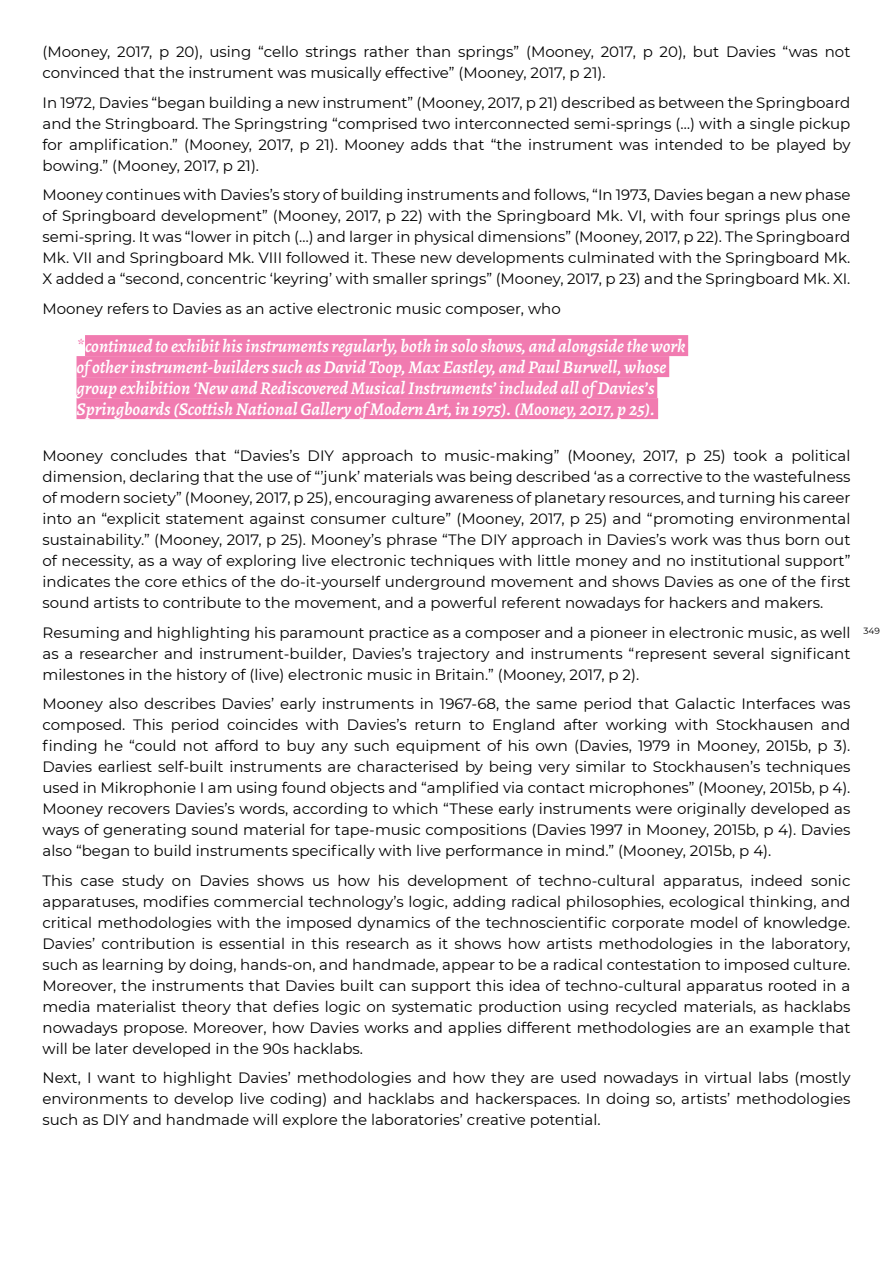
<style>
.page{position:relative;width:893px;height:1263px;background:#fff}
.page>*{position:absolute;margin:0;border:0;box-sizing:border-box;transform-origin:0 0}
.t1{font:italic 600 18px/21px "Alegreya";color:#fff}
.t2{font:15px/21px "Montserrat";color:#000;text-align:justify}
.t3{font:9px "Montserrat";color:#000}
.s1{font-weight:400;color:#f17bb0}
</style>
<div class="page">
<div style="left:85px;top:335px;width:603px;height:21px;background:#f17bb0"></div>
<div style="left:77px;top:356px;width:592px;height:21px;background:#f17bb0"></div>
<div style="left:77px;top:377px;width:580px;height:21px;background:#f17bb0"></div>
<div style="left:77px;top:398px;width:581px;height:21px;background:#f17bb0"></div>
<p class="t2" style="left:43px;top:41px;width:809px">(Mooney, 2017, p 20), using “cello strings rather than springs” (Mooney, 2017, p 20), but Davies “was not convinced that the instrument was musically effective” (Mooney, 2017, p 21).</p>
<p class="t2" style="left:43px;top:91px;width:809px">In 1972, Davies “began building a new instrument” (Mooney, 2017, p 21) described as between the Springboard and the Stringboard. The Springstring “comprised two interconnected semi-springs (…) with a single pickup for amplification.” (Mooney, 2017, p 21). Mooney adds that “the instrument was intended to be played by bowing.” (Mooney, 2017, p 21).</p>
<p class="t2" style="left:43px;top:184px;width:809px">Mooney continues with Davies’s story of building instruments and follows, “In 1973, Davies began a new phase of Springboard development” (Mooney, 2017, p 22) with the Springboard Mk. VI, with four springs plus one semi-spring. It was “lower in pitch (…) and larger in physical dimensions” (Mooney, 2017, p 22). The Springboard Mk. VII and Springboard Mk. VIII followed it. These new developments culminated with the Springboard Mk.<br>X added a “second, concentric ‘keyring’ with smaller springs” (Mooney, 2017, p 23) and the Springboard Mk. XI.</p>
<p class="t2" style="left:43px;top:297px;width:520px">Mooney refers to Davies as an active electronic music composer, who</p>
<p class="t1" style="left:77px;top:335px;width:610px"><span class="s1">*</span>continued to exhibit his instruments regularly, both in solo shows, and alongside the work of other instrument-builders such as David Toop, Max Eastley, and Paul Burwell, whose group exhibition ‘New and Rediscovered Musical Instruments’ included all of Davies’s Springboards (Scottish National Gallery of Modern Art, in 1975). (Mooney, 2017, p 25).</p>
<p class="t2" style="left:43px;top:445px;width:809px">Mooney concludes that “Davies’s DIY approach to music-making” (Mooney, 2017, p 25) took a political dimension, declaring that the use of “’junk’ materials was being described ‘as a corrective to the wastefulness of modern society” (Mooney, 2017, p 25), encouraging awareness of planetary resources, and turning his career into an “explicit statement against consumer culture” (Mooney, 2017, p 25) and “promoting environmental sustainability.” (Mooney, 2017, p 25). Mooney’s phrase “The DIY approach in Davies’s work was thus born out of necessity, as a way of exploring live electronic techniques with little money and no institutional support” indicates the core ethics of the do-it-yourself underground movement and shows Davies as one of the first sound artists to contribute to the movement, and a powerful referent nowadays for hackers and makers.</p>
<p class="t2" style="left:43px;top:621px;width:809px">Resuming and highlighting his paramount practice as a composer and a pioneer in electronic music, as well as a researcher and instrument-builder, Davies’s trajectory and instruments “represent several significant milestones in the history of (live) electronic music in Britain.” (Mooney, 2017, p 2).</p>
<p class="t2" style="left:43px;top:693px;width:809px">Mooney also describes Davies’ early instruments in 1967-68, the same period that Galactic Interfaces was composed. This period coincides with Davies’s return to England after working with Stockhausen and finding he “could not afford to buy any such equipment of his own (Davies, 1979 in Mooney, 2015b, p 3).<br>Davies earliest self-built instruments are characterised by being very similar to Stockhausen’s techniques used in Mikrophonie I am using found objects and “amplified via contact microphones” (Mooney, 2015b, p 4).<br>Mooney recovers Davies’s words, according to which “These early instruments were originally developed as ways of generating sound material for tape-music compositions (Davies 1997 in Mooney, 2015b, p 4). Davies also “began to build instruments specifically with live performance in mind.” (Mooney, 2015b, p 4).</p>
<p class="t2" style="left:43px;top:869px;width:809px">This case study on Davies shows us how his development of techno-cultural apparatus, indeed sonic apparatuses, modifies commercial technology’s logic, adding radical philosophies, ecological thinking, and critical methodologies with the imposed dynamics of the technoscientific corporate model of knowledge.<br>Davies’ contribution is essential in this research as it shows how artists methodologies in the laboratory, such as learning by doing, hands-on, and handmade, appear to be a radical contestation to imposed culture.<br>Moreover, the instruments that Davies built can support this idea of techno-cultural apparatus rooted in a media materialist theory that defies logic on systematic production using recycled materials, as hacklabs nowadays propose. Moreover, how Davies works and applies different methodologies are an example that will be later developed in the 90s hacklabs.</p>
<p class="t2" style="left:43px;top:1067px;width:809px">Next, I want to highlight Davies’ methodologies and how they are used nowadays in virtual labs (mostly environments to develop live coding) and hacklabs and hackerspaces. In doing so, artists’ methodologies such as DIY and handmade will explore the laboratories’ creative potential.</p>
<p class="t3" style="left:863px;top:625px;width:18px">349</p>
</div>
